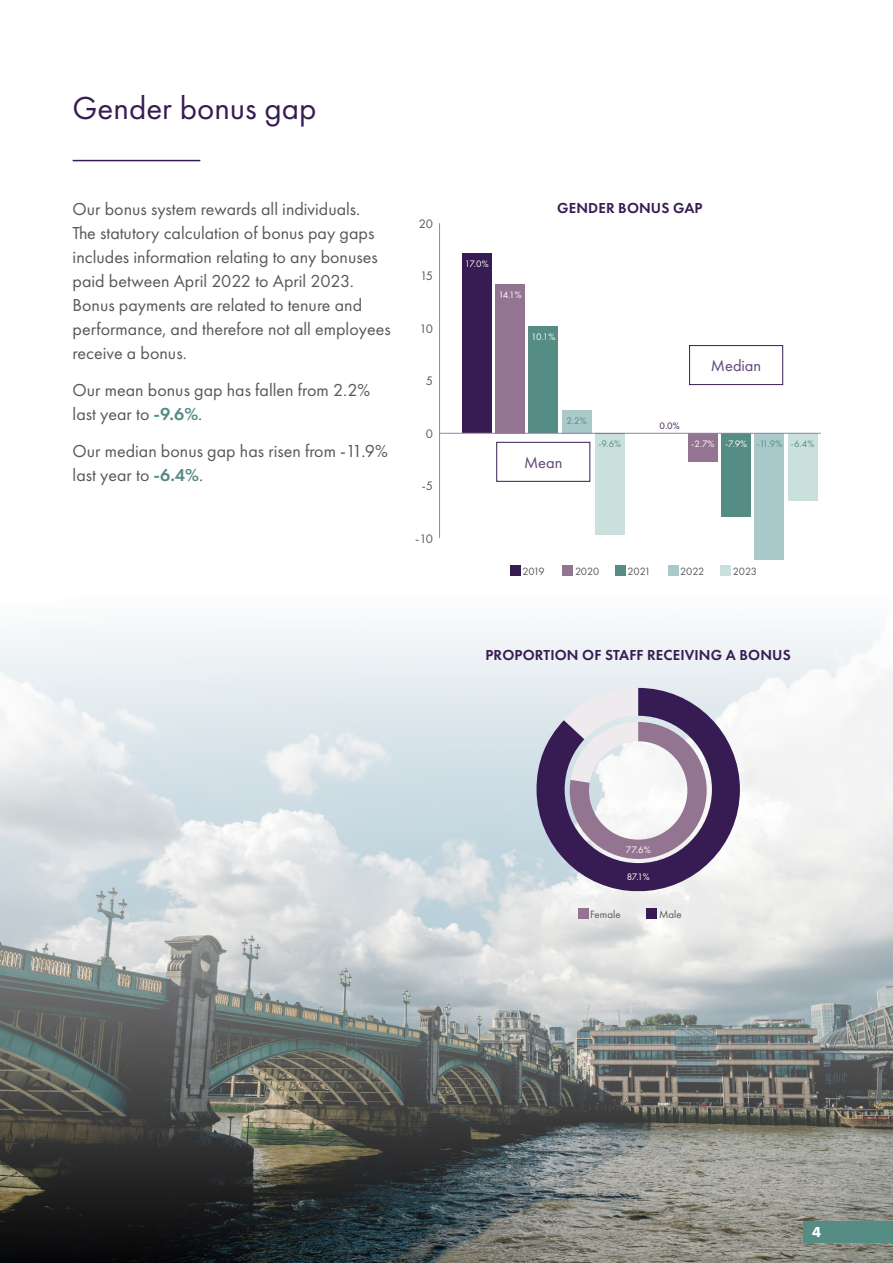
<style>
.page{position:relative;width:893px;height:1263px;background:#fff}
.page>*{position:absolute;margin:0;border:0;box-sizing:border-box;transform-origin:0 0}
.t1{font:33px "Futura PT";color:#371c53}
.t2{font:18px/24px "Futura PT";color:#57585a}
.t3{font:16.5px "Futura PT";color:#624577}
.t4{font:600 15px "Futura PT";letter-spacing:.01em;color:#371c53}
.t5{font:700 15px "Futura PT";color:#fff}
.t6{font:12.75px "Futura PT";letter-spacing:-.065em;color:#57585a}
.t7{font:10.95px "Futura PT";letter-spacing:-.025em;color:#57585a}
.t8{font:9.75px "Futura PT";color:#558c83}
.t9{font:9.75px "Futura PT";letter-spacing:-.065em;color:#fff}
.t10{font:9.75px "Futura PT";color:#371c53}
.s1{font-weight:600;color:#558c83}
.s2{color:#fff}
</style>
<div class="page">
<img style="left:0;top:625px;width:893px;height:638px">
<svg style="left:536px;top:688px;width:204px;height:203px"></svg>
<hr style="left:73px;top:160px;width:127px;height:1px;background:#371c53">
<div style="left:595px;top:433px;width:30px;height:102px;background:#c9e0dd"></div>
<div style="left:562px;top:410px;width:29px;height:23px;background:#a9c9ca"></div>
<div style="left:528px;top:326px;width:30px;height:107px;background:#558c83"></div>
<div style="left:495px;top:284px;width:30px;height:149px;background:#937491"></div>
<div style="left:462px;top:253px;width:30px;height:180px;background:#371c53"></div>
<div style="left:496px;top:442px;width:94px;height:40px;border:1px solid #371c53"></div>
<div style="left:689px;top:345px;width:94px;height:40px;border:1px solid #371c53"></div>
<hr style="left:439px;top:223px;width:1px;height:315px;background:#9583a2">
<div style="left:788px;top:433px;width:30px;height:68px;background:#c9e0dd"></div>
<div style="left:754px;top:433px;width:30px;height:126px;background:#a9c9ca"></div>
<div style="left:721px;top:433px;width:30px;height:84px;background:#558c83"></div>
<div style="left:688px;top:434px;width:30px;height:28px;background:#937491"></div>
<hr style="left:440px;top:433px;width:381px;height:1px;background:#9583a2">
<div style="left:578px;top:908px;width:10px;height:11px;background:#937491"></div>
<div style="left:647px;top:908px;width:10px;height:11px;background:#371c53"></div>
<div style="left:510px;top:565px;width:10px;height:11px;background:#371c53"></div>
<div style="left:563px;top:565px;width:10px;height:11px;background:#937491"></div>
<div style="left:615px;top:565px;width:10px;height:11px;background:#558c83"></div>
<div style="left:668px;top:565px;width:10px;height:11px;background:#a9c9ca"></div>
<div style="left:721px;top:565px;width:10px;height:11px;background:#c9e0dd"></div>
<div style="left:804px;top:1221px;width:89px;height:21px;background:#558c83"></div>
<h1 class="t1" style="left:73px;top:88px;width:246px">Gender bonus gap</h1>
<p class="t2" style="left:73px;top:197px;width:320px">Our bonus system rewards all individuals.<br>The statutory calculation of bonus pay gaps includes information relating to any bonuses paid between April 2022 to April 2023.<br>Bonus payments are related to tenure and performance, and therefore not all employees receive a bonus.</p>
<p class="t2" style="left:73px;top:378px;width:299px">Our mean bonus gap has fallen from 2.2% last year to <span class="s1">-9.6%</span>.</p>
<p class="t2" style="left:73px;top:439px;width:317px">Our median bonus gap has risen from -11.9% last year to <span class="s1">-6.4%</span>.</p>
<p class="t6" style="left:419px;top:216px;width:16px">20</p>
<p class="t6" style="left:420px;top:268px;width:14px">15</p>
<p class="t6" style="left:419px;top:321px;width:15px">10</p>
<p class="t6" style="left:426px;top:374px;width:9px">5</p>
<p class="t6" style="left:426px;top:426px;width:9px">0</p>
<p class="t6" style="left:422px;top:479px;width:13px">-5</p>
<p class="t6" style="left:415px;top:531px;width:19px">-10</p>
<p class="t4" style="left:557px;top:199px;width:147px">GENDER BONUS GAP</p>
<p class="t9" style="left:465px;top:258px;width:25px">17.0%</p>
<p class="t9" style="left:498px;top:289px;width:25px">14.1%</p>
<p class="t9" style="left:531px;top:331px;width:25px">10.1%</p>
<p class="t8" style="left:566px;top:415px;width:22px">2.2%</p>
<p class="t3" style="left:524px;top:453px;width:40px">Mean</p>
<p class="t8" style="left:598px;top:438px;width:24px">-9.6%</p>
<p class="t3" style="left:711px;top:356px;width:52px">Median</p>
<p class="t10" style="left:659px;top:420px;width:22px">0.0%</p>
<p class="t8" style="left:691px;top:438px;width:125px"><span class="s2">-2.7% -7.9%</span> -11.9% -6.4%</p>
<p class="t7" style="left:522px;top:564px;width:24px">2019</p>
<p class="t7" style="left:575px;top:564px;width:26px">2020</p>
<p class="t7" style="left:628px;top:564px;width:24px">2021</p>
<p class="t7" style="left:680px;top:564px;width:26px">2022</p>
<p class="t7" style="left:733px;top:564px;width:26px">2023</p>
<p class="t4" style="left:485px;top:645px;width:307px">PROPORTION OF STAFF RECEIVING A BONUS</p>
<p class="t9" style="left:626px;top:844px;width:26px">77.6%</p>
<p class="t9" style="left:627px;top:871px;width:25px">87.1%</p>
<p class="t7" style="left:590px;top:908px;width:32px">Female</p>
<p class="t7" style="left:659px;top:908px;width:24px">Male</p>
<p class="t5" style="left:812px;top:1222px;width:10px">4</p>
</div>
